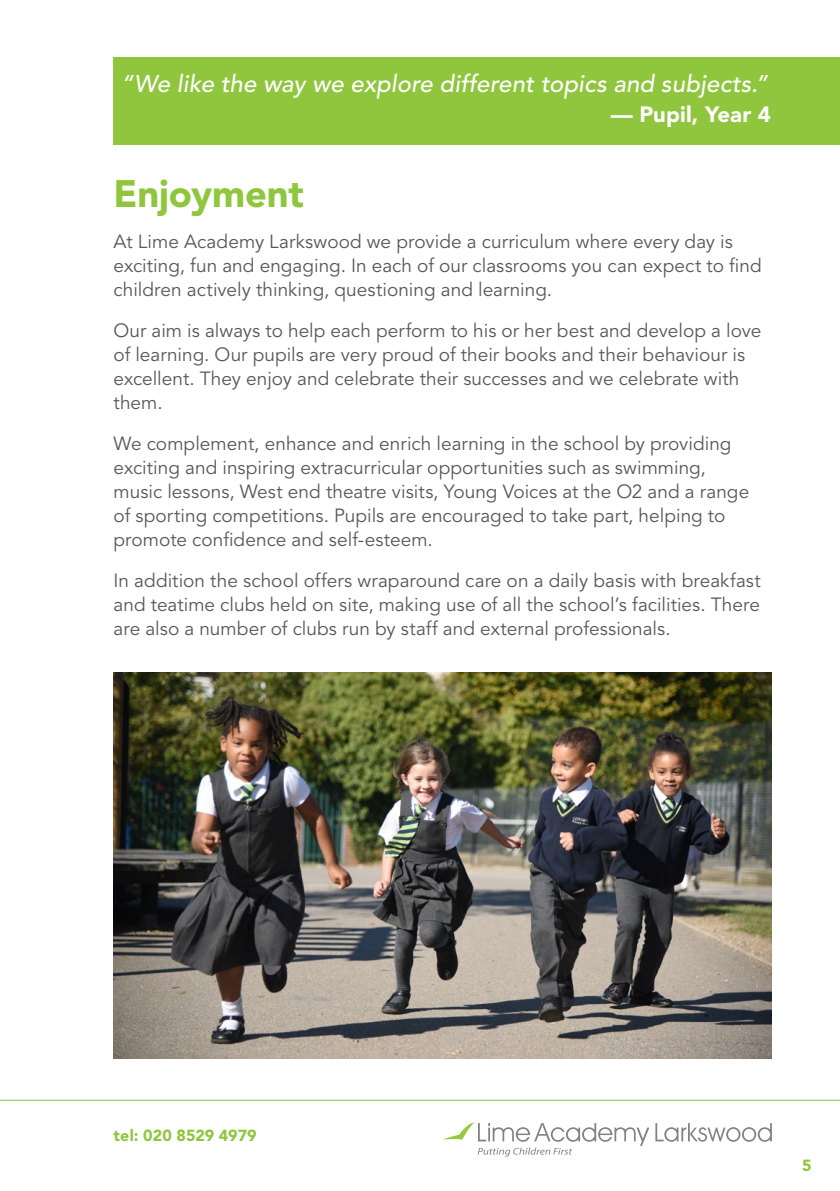
<style>
.page{position:relative;width:840px;height:1191px;background:#fff}
.page>*{position:absolute;margin:0;border:0;box-sizing:border-box;transform-origin:0 0}
.t1{font:900 38px "Avenir";letter-spacing:-.005em;color:#8fc63e}
.t2{font:italic 500 24px "Avenir";letter-spacing:.005em;color:#fff}
.Cite{font:900 22px "Avenir";letter-spacing:.005em;color:#fff}
.Body_Text_80k{font:19px/24px "Avenir";color:#57585a}
.t3{font:900 16px "Avenir";letter-spacing:.005em;color:#8fc63e}
</style>
<div class="page">
<svg style="left:655px;top:1123px;width:116px;height:18px"></svg>
<svg style="left:443px;top:1122px;width:206px;height:34px"></svg>
<hr style="left:0;top:1099px;width:839px;height:1px;background:#8fc63e">
<div style="left:113px;top:57px;width:726px;height:87px;background:#8fc63e"></div>
<img style="left:113px;top:672px;width:658px;height:386px">
<p class="t2" style="left:121px;top:70px;width:647px">“We like the way we explore different topics and subjects.”</p>
<p class="Cite" style="left:610px;top:101px;width:161px">— Pupil, Year 4</p>
<p class="t1" style="left:113px;top:171px;width:192px">Enjoyment</p>
<p class="Body_Text_80k" style="left:113px;top:230px;width:649px">At Lime Academy Larkswood we provide a curriculum where every day is exciting, fun and engaging. In each of our classrooms you can expect to find children actively thinking, questioning and learning.</p>
<p class="Body_Text_80k" style="left:113px;top:319px;width:649px">Our aim is always to help each perform to his or her best and develop a love of learning. Our pupils are very proud of their books and their behaviour is excellent. They enjoy and celebrate their successes and we celebrate with them.</p>
<p class="Body_Text_80k" style="left:113px;top:432px;width:637px">We complement, enhance and enrich learning in the school by providing exciting and inspiring extracurricular opportunities such as swimming, music lessons, West end theatre visits, Young Voices at the O2 and a range of sporting competitions. Pupils are encouraged to take part, helping to promote confidence and self-esteem.</p>
<p class="Body_Text_80k" style="left:113px;top:569px;width:648px;text-align:justify">In addition the school offers wraparound care on a daily basis with breakfast and teatime clubs held on site, making use of all the school’s facilities. There are also a number of clubs run by staff and external professionals.</p>
<p class="t3" style="left:113px;top:1125px;width:145px">tel: 020 8529 4979</p>
<p class="t3" style="left:801px;top:1156px;width:11px">5</p>
</div>
